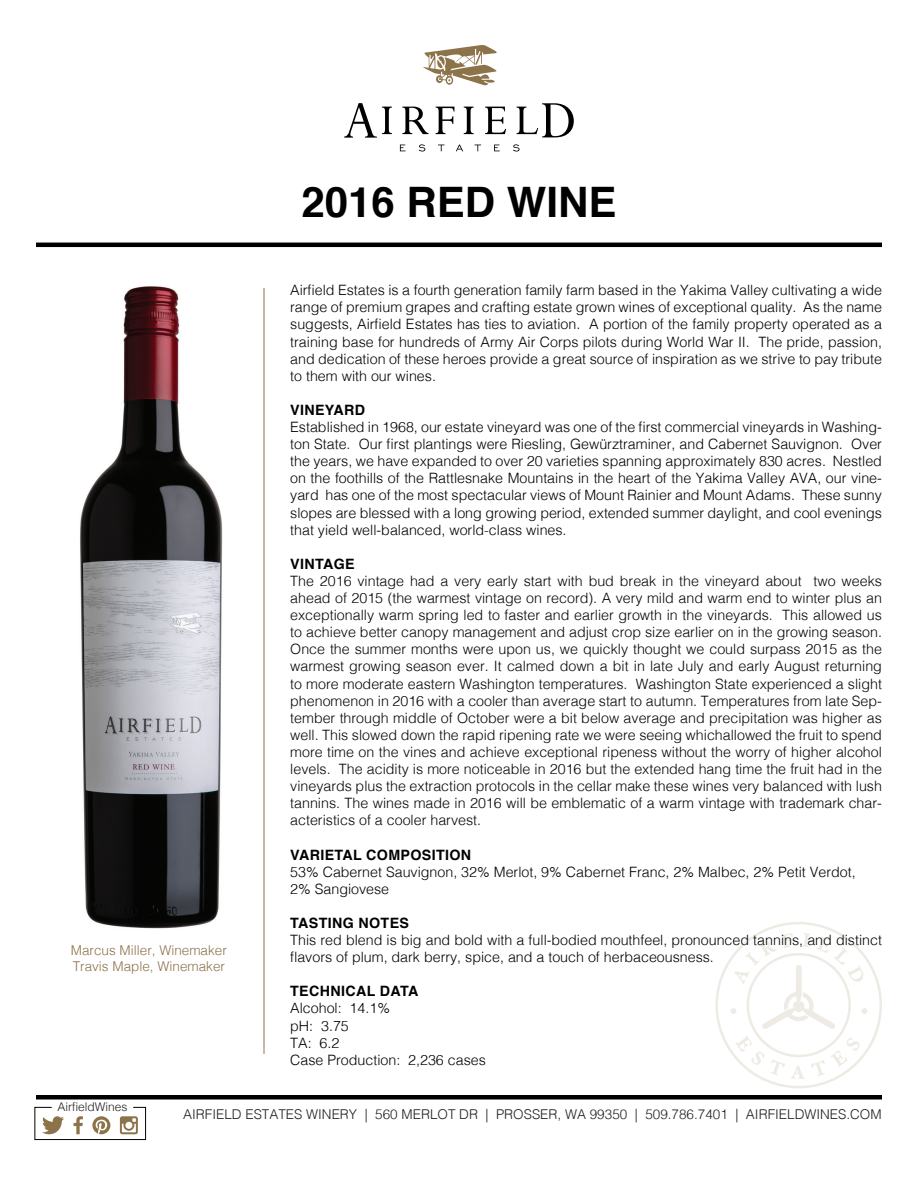
<style>
.page{position:relative;width:918px;height:1188px;background:#fff}
.page>*{position:absolute;margin:0;border:0;box-sizing:border-box;transform-origin:0 0}
.t1{font:700 42px "Helvetica";color:#000001}
.t2{font:300 14.25px/17.1px "Helvetica";color:#000001}
.t3{font:300 14.25px/17.1px "Helvetica";color:#040503;text-align:justify}
.t4{font:700 14.25px "Helvetica";letter-spacing:.025em;color:#000001}
.t5{font:300 13.5px "Helvetica";color:#231f20}
.t6{font:300 13.5px/16.2px "Helvetica";color:#8d734a}
.t7{font:300 12px "Helvetica";color:#231f20}
</style>
<div class="page">
<img style="left:80px;top:286px;width:143px;height:642px">
<svg style="left:400px;top:145px;width:6px;height:6px"></svg>
<svg style="left:419px;top:144px;width:6px;height:8px"></svg>
<svg style="left:438px;top:145px;width:7px;height:6px"></svg>
<svg style="left:456px;top:145px;width:7px;height:6px"></svg>
<svg style="left:475px;top:145px;width:6px;height:6px"></svg>
<svg style="left:494px;top:145px;width:6px;height:6px"></svg>
<svg style="left:513px;top:144px;width:7px;height:8px"></svg>
<svg style="left:402px;top:107px;width:27px;height:27px"></svg>
<svg style="left:436px;top:107px;width:18px;height:27px"></svg>
<svg style="left:464px;top:107px;width:10px;height:27px"></svg>
<svg style="left:485px;top:107px;width:21px;height:27px"></svg>
<svg style="left:344px;top:103px;width:48px;height:35px"></svg>
<svg style="left:517px;top:103px;width:57px;height:34px"></svg>
<svg style="left:423px;top:45px;width:74px;height:41px"></svg>
<hr style="left:36px;top:243px;width:846px;height:4px;background:#000001">
<div style="left:36px;top:1095px;width:846px;height:5px;background:#000001"></div>
<hr style="left:264px;top:288px;width:1px;height:766px;background:#8d734a">
<svg style="left:34px;top:1107px;width:112px;height:33px"></svg>
<svg style="left:716px;top:922px;width:166px;height:166px"></svg>
<p class="t6" style="left:71px;top:941px;width:158px">Marcus Miller, Winemaker<br>Travis Maple, Winemaker</p>
<h1 class="t1" style="left:301px;top:168px;width:317px">2016 RED WINE</h1>
<p class="t2" style="left:290px;top:281px;width:593px;text-align:justify">Airfield Estates is a fourth generation family farm based in the Yakima Valley cultivating a wide range of premium grapes and crafting estate grown wines of exceptional quality. As the name suggests, Airfield Estates has ties to aviation. A portion of the family property operated as a training base for hundreds of Army Air Corps pilots during World War II. The pride, passion, and dedication of these heroes provide a great source of inspiration as we strive to pay tribute to them with our wines.</p>
<p class="t4" style="left:290px;top:398px;width:76px">VINEYARD</p>
<p class="t2" style="left:290px;top:417px;width:593px;text-align:justify">Established in 1968, our estate vineyard was one of the first commercial vineyards in Washing&shy;ton State. Our first plantings were Riesling, Gewürztraminer, and Cabernet Sauvignon. Over the years, we have expanded to over 20 varieties spanning approximately 830 acres. Nestled on the foothills of the Rattlesnake Mountains in the heart of the Yakima Valley AVA, our vine&shy;yard has one of the most spectacular views of Mount Rainier and Mount Adams. These sunny slopes are blessed with a long growing period, extended summer daylight, and cool evenings that yield well-balanced, world‐class wines.</p>
<p class="t4" style="left:290px;top:552px;width:66px">VINTAGE</p>
<p class="t3" style="left:290px;top:571px;width:593px">The 2016 vintage had a very early start with bud break in the vineyard about two weeks ahead of 2015 (the warmest vintage on record). A very mild and warm end to winter plus an exceptionally warm spring led to faster and earlier growth in the vineyards. This allowed us to achieve better canopy management and adjust crop size earlier on in the growing season.<br>Once the summer months were upon us, we quickly thought we could surpass 2015 as the warmest growing season ever. It calmed down a bit in late July and early August returning to more moderate eastern Washington temperatures. Washington State experienced a slight phenomenon in 2016 with a cooler than average start to autumn. Temperatures from late Sep&shy;tember through middle of October were a bit below average and precipitation was higher as well. This slowed down the rapid ripening rate we were seeing whichallowed the fruit to spend more time on the vines and achieve exceptional ripeness without the worry of higher alcohol levels. The acidity is more noticeable in 2016 but the extended hang time the fruit had in the vineyards plus the extraction protocols in the cellar make these wines very balanced with lush tannins. The wines made in 2016 will be emblematic of a warm vintage with trademark char&shy;acteristics of a cooler harvest.</p>
<p class="t4" style="left:290px;top:843px;width:182px">VARIETAL COMPOSITION</p>
<p class="t2" style="left:290px;top:862px;width:567px">53% Cabernet Sauvignon, 32% Merlot, 9% Cabernet Franc, 2% Malbec, 2% Petit Verdot,<br>2% Sangiovese</p>
<p class="t4" style="left:290px;top:911px;width:120px">TASTING NOTES</p>
<p class="t2" style="left:290px;top:930px;width:593px">This red blend is big and bold with a full-bodied mouthfeel, pronounced tannins, and distinct flavors of plum, dark berry, spice, and a touch of herbaceousness.</p>
<p class="t4" style="left:290px;top:980px;width:130px">TECHNICAL DATA</p>
<p class="t2" style="left:290px;top:999px;width:197px">Alcohol: 14.1%<br>pH: 3.75<br>TA: 6.2<br>Case Production: 2,236 cases</p>
<p class="t7" style="left:57px;top:1097px;width:72px">AirfieldWines</p>
<p class="t5" style="left:183px;top:1103px;width:700px">AIRFIELD ESTATES WINERY | 560 MERLOT DR | PROSSER, WA 99350 | 509.786.7401 | AIRFIELDWINES.COM</p>
</div>
